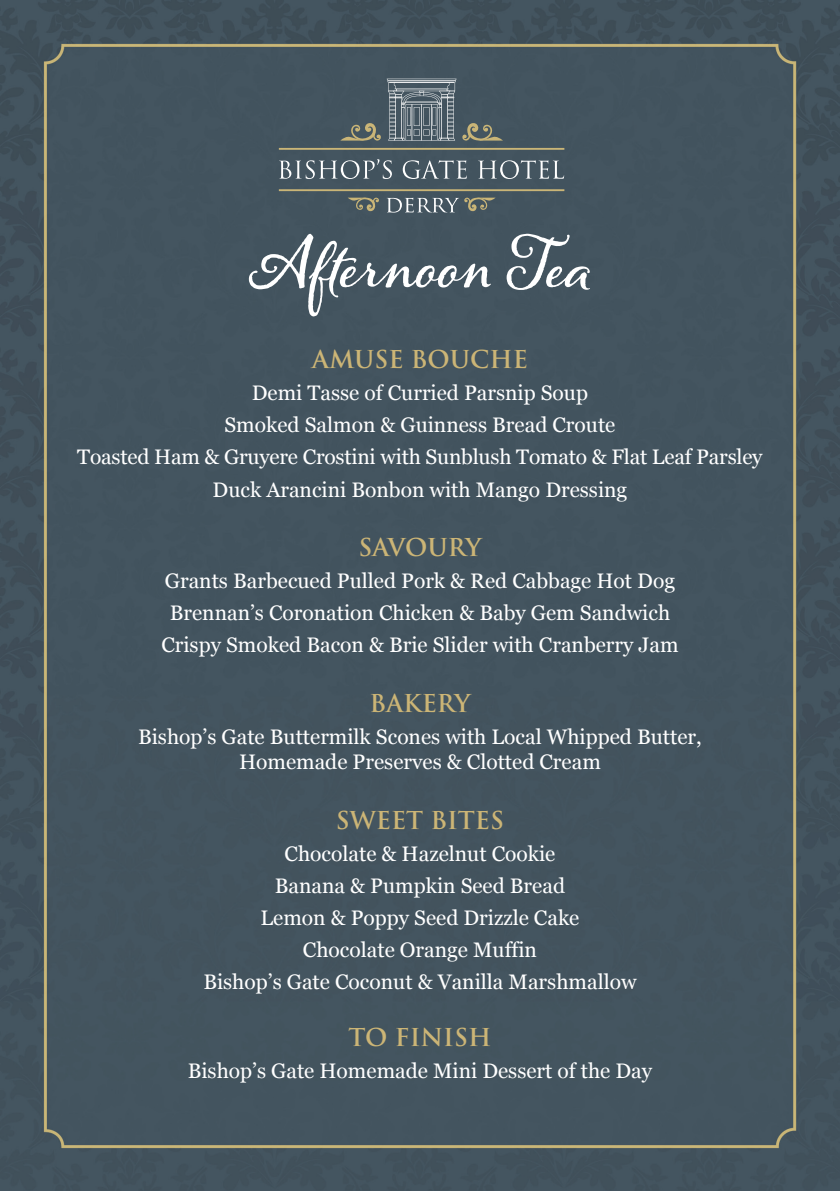
<style>
.page{position:relative;width:840px;height:1191px;background:#fff}
.page>*{position:absolute;margin:0;border:0;box-sizing:border-box;transform-origin:0 0}
.t1{font:700 64px "Alana PRO";color:#fff}
.t2{font:700 24px "Trajan Pro";color:#ccb576}
.t3{font:21px/32px "Georgia";color:#fff;text-align:center}
</style>
<div class="page">
<div style="left:0;top:0;width:839px;height:1191px;background:#43545f"></div>
<svg style="left:340px;top:79px;width:162px;height:62px"></svg>
<svg style="left:279px;top:159px;width:112px;height:20px"></svg>
<svg style="left:402px;top:160px;width:64px;height:19px"></svg>
<svg style="left:478px;top:160px;width:86px;height:19px"></svg>
<hr style="left:279px;top:148px;width:285px;height:2px;background:#cab577">
<hr style="left:279px;top:189px;width:285px;height:2px;background:#cab577">
<svg style="left:347px;top:197px;width:32px;height:15px"></svg>
<svg style="left:386px;top:197px;width:109px;height:15px"></svg>
<h1 class="t1" style="left:249px;top:227px;width:342px">Afternoon Tea</h1>
<p class="t2" style="left:312px;top:345px;width:217px">AMUSE BOUCHE</p>
<p class="t3" style="left:77px;top:376px;width:686px">Demi Tasse of Curried Parsnip Soup<br>Smoked Salmon &amp; Guinness Bread Croute<br>Toasted Ham &amp; Gruyere Crostini with Sunblush Tomato &amp; Flat Leaf Parsley Duck Arancini Bonbon with Mango Dressing</p>
<p class="t2" style="left:358px;top:532px;width:125px">SAVOURY</p>
<p class="t3" style="left:161px;top:564px;width:518px">Grants Barbecued Pulled Pork &amp; Red Cabbage Hot Dog<br>Brennan’s Coronation Chicken &amp; Baby Gem Sandwich<br>Crispy Smoked Bacon &amp; Brie Slider with Cranberry Jam</p>
<p class="t2" style="left:369px;top:688px;width:103px">BAKERY</p>
<p class="t3" style="left:138px;top:723px;width:565px;line-height:25.2px">Bishop’s Gate Buttermilk Scones with Local Whipped Butter,<br>Homemade Preserves &amp; Clotted Cream</p>
<p class="t2" style="left:335px;top:805px;width:170px">SWEET BITES</p>
<p class="t3" style="left:203px;top:836px;width:434px">Chocolate &amp; Hazelnut Cookie<br>Banana &amp; Pumpkin Seed Bread<br>Lemon &amp; Poppy Seed Drizzle Cake<br>Chocolate Orange Muffin<br>Bishop’s Gate Coconut &amp; Vanilla Marshmallow</p>
<p class="t2" style="left:348px;top:1022px;width:144px">TO FINISH</p>
<p class="t3" style="left:188px;top:1053px;width:465px">Bishop’s Gate Homemade Mini Dessert of the Day</p>
</div>
